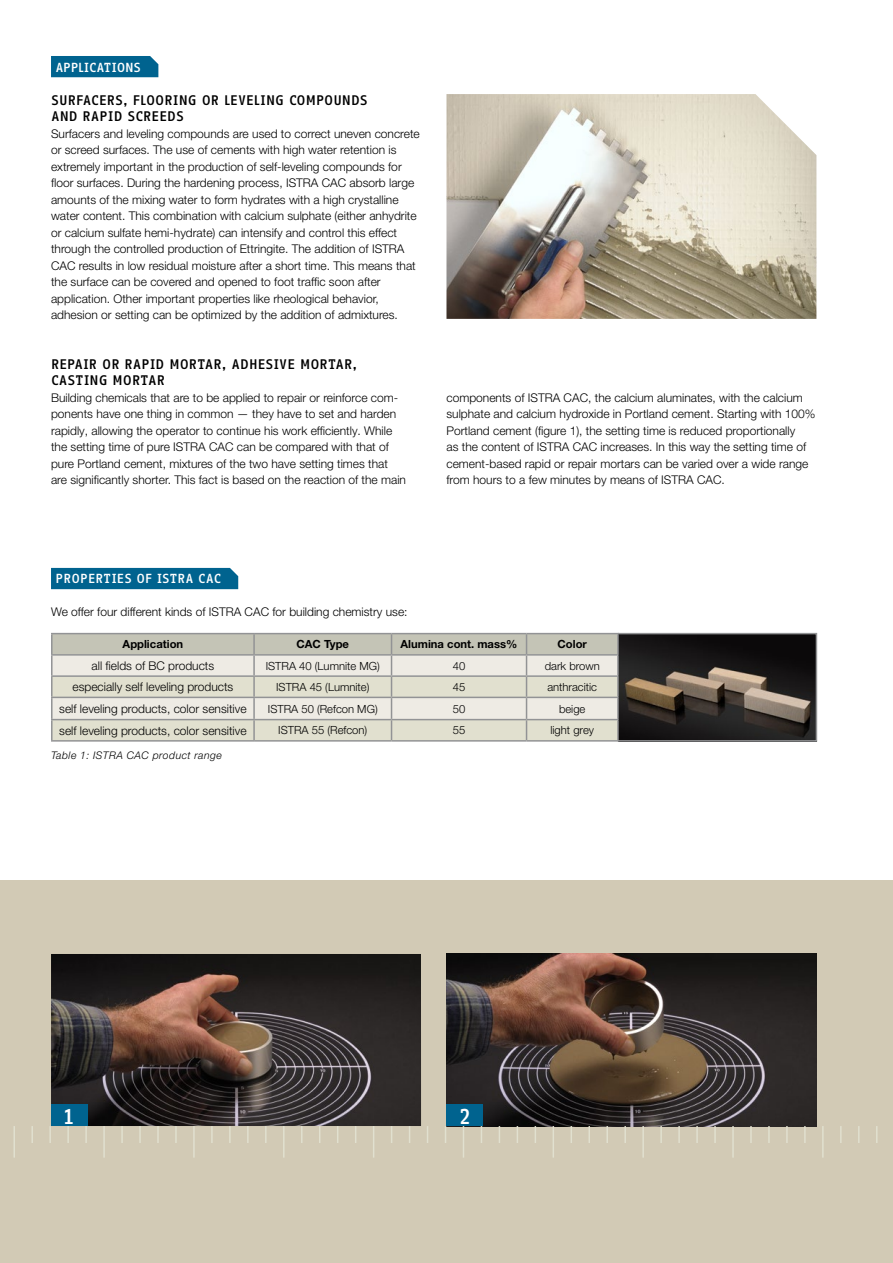
<style>
.page{position:relative;width:893px;height:1263px;background:#fff}
.page>*{position:absolute;margin:0;border:0;box-sizing:border-box;transform-origin:0 0}
.t1{font:700 20.85px "Info Office";color:#fff}
.t2{font:700 13.5px/16.5px "Info Office";color:#000}
.t3{font:700 12.75px "Info Office";letter-spacing:-.01em;color:#fff}
.t4{font:300 12px/16.5px "Helvetica Neue LT Pro";color:#000}
.t5{font:300 11.25px "Helvetica Neue LT Pro";color:#000}
.t6{font:700 11.25px "Helvetica Neue LT Pro";color:#000}
.t7{font:italic 300 10.5px "Helvetica Neue LT Pro";letter-spacing:.04em;color:#000}
</style>
<div class="page">
<div style="left:0;top:880px;width:893px;height:383px;background:#d2cab5"></div>
<img style="left:446px;top:94px;width:370px;height:225px">
<img style="left:51px;top:954px;width:370px;height:172px">
<div style="left:51px;top:1104px;width:36px;height:22px;background:#00638f"></div>
<img style="left:446px;top:954px;width:370px;height:172px">
<div style="left:446px;top:1104px;width:37px;height:22px;background:#00638f"></div>
<hr style="left:14px;top:1126px;width:1px;height:31px;background:#e1e0cf">
<hr style="left:103px;top:1126px;width:2px;height:31px;background:#e1e0cf">
<hr style="left:193px;top:1126px;width:2px;height:31px;background:#e1e0cf">
<hr style="left:283px;top:1126px;width:2px;height:31px;background:#e1e0cf">
<hr style="left:373px;top:1126px;width:1px;height:31px;background:#e1e0cf">
<hr style="left:463px;top:1126px;width:1px;height:31px;background:#e1e0cf">
<hr style="left:553px;top:1126px;width:1px;height:31px;background:#e1e0cf">
<hr style="left:642px;top:1126px;width:2px;height:31px;background:#e1e0cf">
<hr style="left:732px;top:1126px;width:2px;height:31px;background:#e1e0cf">
<hr style="left:822px;top:1126px;width:2px;height:31px;background:#e1e0cf">
<svg style="left:31px;top:1126px;width:2px;height:17px"></svg>
<svg style="left:121px;top:1126px;width:2px;height:17px"></svg>
<svg style="left:211px;top:1126px;width:2px;height:17px"></svg>
<svg style="left:301px;top:1126px;width:1px;height:17px"></svg>
<svg style="left:391px;top:1126px;width:1px;height:17px"></svg>
<svg style="left:481px;top:1126px;width:1px;height:17px"></svg>
<svg style="left:571px;top:1126px;width:1px;height:17px"></svg>
<svg style="left:660px;top:1126px;width:2px;height:17px"></svg>
<svg style="left:750px;top:1126px;width:2px;height:17px"></svg>
<svg style="left:840px;top:1126px;width:2px;height:17px"></svg>
<svg style="left:49px;top:1126px;width:2px;height:17px"></svg>
<svg style="left:139px;top:1126px;width:2px;height:17px"></svg>
<svg style="left:229px;top:1126px;width:2px;height:17px"></svg>
<svg style="left:319px;top:1126px;width:1px;height:17px"></svg>
<svg style="left:409px;top:1126px;width:1px;height:17px"></svg>
<svg style="left:499px;top:1126px;width:1px;height:17px"></svg>
<svg style="left:588px;top:1126px;width:2px;height:17px"></svg>
<svg style="left:678px;top:1126px;width:2px;height:17px"></svg>
<svg style="left:768px;top:1126px;width:2px;height:17px"></svg>
<svg style="left:858px;top:1126px;width:1px;height:17px"></svg>
<svg style="left:67px;top:1126px;width:2px;height:17px"></svg>
<svg style="left:157px;top:1126px;width:2px;height:17px"></svg>
<svg style="left:247px;top:1126px;width:2px;height:17px"></svg>
<svg style="left:337px;top:1126px;width:1px;height:17px"></svg>
<svg style="left:427px;top:1126px;width:1px;height:17px"></svg>
<svg style="left:517px;top:1126px;width:1px;height:17px"></svg>
<svg style="left:606px;top:1126px;width:2px;height:17px"></svg>
<svg style="left:696px;top:1126px;width:2px;height:17px"></svg>
<svg style="left:786px;top:1126px;width:2px;height:17px"></svg>
<svg style="left:876px;top:1126px;width:1px;height:17px"></svg>
<svg style="left:85px;top:1126px;width:2px;height:17px"></svg>
<svg style="left:175px;top:1126px;width:2px;height:17px"></svg>
<svg style="left:265px;top:1126px;width:2px;height:17px"></svg>
<svg style="left:355px;top:1126px;width:1px;height:17px"></svg>
<svg style="left:445px;top:1126px;width:1px;height:17px"></svg>
<svg style="left:535px;top:1126px;width:1px;height:17px"></svg>
<svg style="left:624px;top:1126px;width:2px;height:17px"></svg>
<svg style="left:714px;top:1126px;width:2px;height:17px"></svg>
<svg style="left:804px;top:1126px;width:2px;height:17px"></svg>
<div style="left:51px;top:568px;width:187px;height:21px;background:#00638f"></div>
<img style="left:620px;top:636px;width:194px;height:103px">
<svg style="left:51px;top:634px;width:566px;height:107px;background:#dcdacf"></svg>
<hr style="left:51px;top:740px;width:203px;height:2px;background:#929395">
<hr style="left:254px;top:740px;width:137px;height:2px;background:#929395">
<hr style="left:392px;top:740px;width:134px;height:2px;background:#929395">
<hr style="left:526px;top:740px;width:93px;height:2px;background:#929395">
<hr style="left:51px;top:633px;width:203px;height:1px;background:#929395">
<hr style="left:51px;top:634px;width:2px;height:20px;background:#929395">
<hr style="left:254px;top:633px;width:137px;height:1px;background:#929395">
<hr style="left:392px;top:633px;width:134px;height:1px;background:#929395">
<hr style="left:526px;top:633px;width:93px;height:1px;background:#929395">
<hr style="left:51px;top:654px;width:203px;height:2px;background:#929395">
<hr style="left:254px;top:654px;width:137px;height:2px;background:#929395">
<hr style="left:392px;top:654px;width:134px;height:2px;background:#929395">
<hr style="left:526px;top:654px;width:93px;height:2px;background:#929395">
<div style="left:617px;top:633px;width:200px;height:109px;border:2px solid #929395"></div>
<div style="left:51px;top:56px;width:107px;height:21px;background:#00638f"></div>
<p class="t3" style="left:55px;top:60px;width:87px">APPLICATIONS</p>
<p class="t2" style="left:51px;top:92px;width:318px">SURFACERS, FLOORING OR LEVELING COMPOUNDS<br>AND RAPID SCREEDS</p>
<p class="t4" style="left:51px;top:125px;width:370px">Surfacers and leveling compounds are used to correct uneven concrete or screed surfaces. The use of cements with high water retention is extremely important in the production of self-leveling compounds for floor surfaces. During the hardening process, ISTRA CAC absorb large amounts of the mixing water to form hydrates with a high crystalline water content. This combination with calcium sulphate (either anhydrite or calcium sulfate hemi-hydrate) can intensify and control this effect through the controlled production of Ettringite. The addition of ISTRA CAC results in low residual moisture after a short time. This means that the surface can be covered and opened to foot traffic soon after application. Other important properties like rheological behavior, adhesion or setting can be optimized by the addition of admixtures.</p>
<p class="t2" style="left:51px;top:356px;width:308px">REPAIR OR RAPID MORTAR, ADHESIVE MORTAR,<br>CASTING MORTAR</p>
<p class="t4" style="left:51px;top:389px;width:356px">Building chemicals that are to be applied to repair or reinforce com&shy;ponents have one thing in common — they have to set and harden rapidly, allowing the operator to continue his work efficiently. While the setting time of pure ISTRA CAC can be compared with that of pure Portland cement, mixtures of the two have setting times that are significantly shorter. This fact is based on the reaction of the main</p>
<p class="t4" style="left:446px;top:389px;width:370px">components of ISTRA CAC, the calcium aluminates, with the calcium sulphate and calcium hydroxide in Portland cement. Starting with 100% Portland cement (figure 1), the setting time is reduced proportionally<br>as the content of ISTRA CAC increases. In this way the setting time of cement-based rapid or repair mortars can be varied over a wide range from hours to a few minutes by means of ISTRA CAC.</p>
<p class="t3" style="left:56px;top:571px;width:167px">PROPERTIES OF ISTRA CAC</p>
<p class="t4" style="left:51px;top:604px;width:358px">We offer four different kinds of ISTRA CAC for building chemistry use:</p>
<p class="t6" style="left:123px;top:637px;width:62px">Application</p>
<p class="t6" style="left:297px;top:637px;width:54px">CAC Type</p>
<p class="t6" style="left:401px;top:637px;width:118px">Alumina cont. mass%</p>
<p class="t6" style="left:558px;top:637px;width:31px">Color</p>
<p class="t4" style="left:92px;top:657px;width:124px">all fields of BC products</p>
<p class="t5" style="left:266px;top:659px;width:116px">ISTRA 40 (Lumnite MG)</p>
<p class="t5" style="left:453px;top:659px;width:14px">40</p>
<p class="t5" style="left:545px;top:659px;width:57px">dark brown</p>
<p class="t4" style="left:72px;top:678px;width:162px">especially self leveling products</p>
<p class="t5" style="left:276px;top:680px;width:95px">ISTRA 45 (Lumnite)</p>
<p class="t5" style="left:453px;top:680px;width:14px">45</p>
<p class="t5" style="left:547px;top:680px;width:51px">anthracitic</p>
<p class="t4" style="left:59px;top:700px;width:189px">self leveling products, color sensitive</p>
<p class="t5" style="left:268px;top:702px;width:111px">ISTRA 50 (Refcon MG)</p>
<p class="t5" style="left:453px;top:702px;width:14px">50</p>
<p class="t5" style="left:559px;top:702px;width:28px">beige</p>
<p class="t4" style="left:59px;top:722px;width:189px">self leveling products, color sensitive</p>
<p class="t5" style="left:278px;top:723px;width:91px">ISTRA 55 (Refcon)</p>
<p class="t5" style="left:453px;top:723px;width:14px">55</p>
<p class="t5" style="left:550px;top:723px;width:45px">light grey</p>
<p class="t7" style="left:51px;top:749px;width:172px">Table 1: ISTRA CAC product range</p>
<h1 class="t1" style="left:63px;top:1104px;width:13px">1</h1>
<h1 class="t1" style="left:459px;top:1104px;width:13px">2</h1>
</div>
